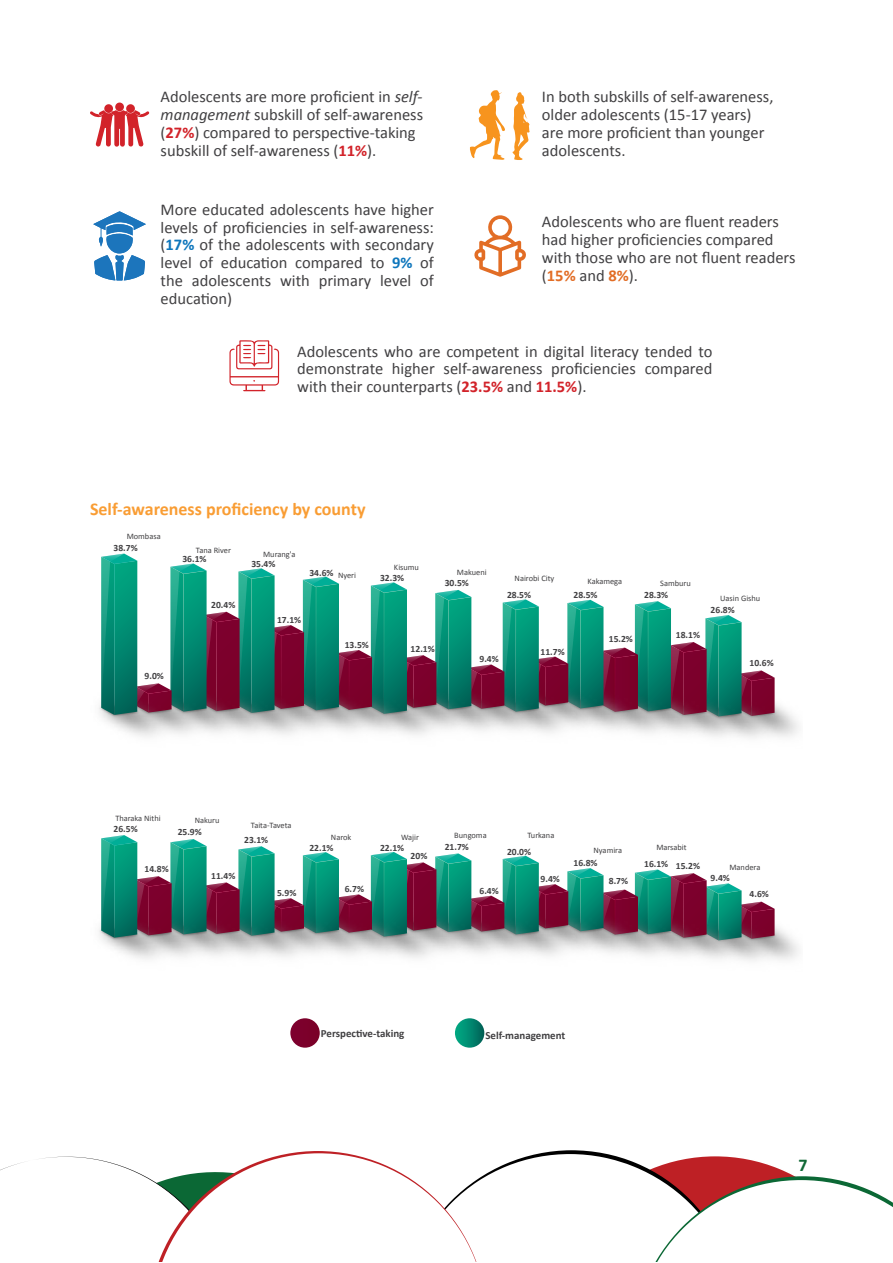
<style>
.page{position:relative;width:893px;height:1263px;background:#fff}
.page>*{position:absolute;margin:0;border:0;box-sizing:border-box;transform-origin:0 0}
.t1{font:700 18px "Calibri";color:#f99d34}
.t2{font:700 18px "Calibri";color:#106835}
.t3{font:16.5px/17.9px "Calibri";color:#414042}
.t4{font:700 10.95px "Calibri";color:#414042}
.t5{font:700 9.6px "Calibri";color:#414042}
.t6{font:8.4px "Calibri";color:#414042}
.s1{font-style:italic}
.s2{font-weight:700;color:#d2232a}
.s3{font-weight:700;color:#0e76bc}
.s4{font-weight:700;color:#e26d25}
</style>
<div class="page">
<svg style="left:0;top:1150px;width:893px;height:111px"></svg>
<svg style="left:290px;top:1018px;width:30px;height:30px"></svg>
<svg style="left:455px;top:1018px;width:29px;height:30px"></svg>
<svg style="left:101px;top:554px;width:674px;height:162px"></svg>
<svg style="left:101px;top:835px;width:674px;height:105px"></svg>
<svg style="left:90px;top:110px;width:59px;height:37px"></svg>
<div style="left:115px;top:103px;width:9px;height:8px;background:#d2232a;border-radius:50%"></div>
<div style="left:126px;top:104px;width:9px;height:9px;background:#d2232a;border-radius:50%"></div>
<div style="left:104px;top:104px;width:9px;height:9px;background:#d2232a;border-radius:50%"></div>
<svg style="left:470px;top:90px;width:35px;height:70px"></svg>
<svg style="left:512px;top:92px;width:18px;height:68px"></svg>
<svg style="left:93px;top:211px;width:53px;height:70px"></svg>
<svg style="left:474px;top:215px;width:52px;height:62px"></svg>
<svg style="left:229px;top:340px;width:50px;height:51px"></svg>
<p class="t3" style="left:161px;top:88px;width:264px">Adolescents are more proficient in <span class="s1">self&shy;management</span> subskill of self-awareness (<span class="s2">27%</span>) compared to perspective-taking subskill of self-awareness (<span class="s2">11%</span>).</p>
<p class="t3" style="left:542px;top:88px;width:233px">In both subskills of self-awareness, older adolescents (15-17 years) are more proficient than younger adolescents.</p>
<p class="t3" style="left:161px;top:201px;width:275px;text-align:justify">More educated adolescents have higher levels of proficiencies in self-awareness: (<span class="s3">17%</span> of the adolescents with secondary level of education compared to <span class="s3">9%</span> of the adolescents with primary level of education)</p>
<p class="t3" style="left:542px;top:213px;width:255px">Adolescents who are fluent readers had higher proficiencies compared with those who are not fluent readers (<span class="s4">15%</span> and <span class="s4">8%</span>).</p>
<p class="t3" style="left:297px;top:342px;width:417px;text-align:justify">Adolescents who are competent in digital literacy tended to demonstrate higher self-awareness proficiencies compared with their counterparts (<span class="s2">23.5%</span> and <span class="s2">11.5%</span>).</p>
<p class="t1" style="left:90px;top:497px;width:277px">Self-awareness proficiency by county</p>
<p class="t6" style="left:127px;top:531px;width:36px">Mombasa</p>
<p class="t5" style="left:114px;top:542px;width:26px">38.7%</p>
<p class="t5" style="left:145px;top:670px;width:21px">9.0%</p>
<p class="t6" style="left:196px;top:544px;width:37px">Tana River</p>
<p class="t5" style="left:182px;top:553px;width:26px">36.1%</p>
<p class="t5" style="left:211px;top:599px;width:26px">20.4%</p>
<p class="t6" style="left:263px;top:549px;width:34px">Murang'a</p>
<p class="t5" style="left:251px;top:558px;width:26px">35.4%</p>
<p class="t5" style="left:309px;top:566px;width:48px">34.6% <sub>Nyeri</sub></p>
<p class="t5" style="left:277px;top:613px;width:26px">17.1%</p>
<p class="t5" style="left:345px;top:639px;width:26px">13.5%</p>
<p class="t6" style="left:394px;top:562px;width:27px">Kisumu</p>
<p class="t5" style="left:380px;top:572px;width:26px">32.3%</p>
<p class="t5" style="left:411px;top:643px;width:26px">12.1%</p>
<p class="t6" style="left:457px;top:567px;width:31px">Makueni</p>
<p class="t5" style="left:445px;top:577px;width:26px">30.5%</p>
<p class="t6" style="left:515px;top:573px;width:41px">Nairobi City</p>
<p class="t5" style="left:507px;top:589px;width:26px">28.5%</p>
<p class="t5" style="left:479px;top:653px;width:21px">9.4%</p>
<p class="t5" style="left:541px;top:645px;width:26px">11.7%</p>
<p class="t6" style="left:587px;top:576px;width:36px">Kakamega</p>
<p class="t5" style="left:573px;top:588px;width:26px">28.5%</p>
<p class="t5" style="left:609px;top:633px;width:26px">15.2%</p>
<p class="t6" style="left:660px;top:578px;width:32px">Samburu</p>
<p class="t5" style="left:644px;top:589px;width:26px">28.3%</p>
<p class="t5" style="left:676px;top:628px;width:26px">18.1%</p>
<p class="t6" style="left:720px;top:593px;width:42px">Uasin Gishu</p>
<p class="t5" style="left:711px;top:603px;width:26px">26.8%</p>
<p class="t5" style="left:750px;top:657px;width:26px">10.6%</p>
<p class="t6" style="left:115px;top:812px;width:47px">Tharaka Nithi</p>
<p class="t5" style="left:114px;top:823px;width:26px">26.5%</p>
<p class="t5" style="left:145px;top:862px;width:26px">14.8%</p>
<p class="t6" style="left:195px;top:815px;width:26px">Nakuru</p>
<p class="t5" style="left:178px;top:826px;width:26px">25.9%</p>
<p class="t5" style="left:211px;top:870px;width:26px">11.4%</p>
<p class="t6" style="left:251px;top:820px;width:42px">Taita-Taveta</p>
<p class="t5" style="left:244px;top:834px;width:26px">23.1%</p>
<p class="t5" style="left:277px;top:887px;width:21px">5.9%</p>
<p class="t6" style="left:331px;top:832px;width:22px">Narok</p>
<p class="t5" style="left:309px;top:842px;width:26px">22.1%</p>
<p class="t5" style="left:345px;top:883px;width:21px">6.7%</p>
<p class="t6" style="left:401px;top:831px;width:20px">Wajir</p>
<p class="t5" style="left:380px;top:842px;width:26px">22.1%</p>
<p class="t5" style="left:411px;top:850px;width:18px">20%</p>
<p class="t6" style="left:454px;top:830px;width:34px">Bungoma</p>
<p class="t5" style="left:445px;top:840px;width:26px">21.7%</p>
<p class="t5" style="left:479px;top:884px;width:21px">6.4%</p>
<p class="t6" style="left:527px;top:830px;width:28px">Turkana</p>
<p class="t5" style="left:507px;top:845px;width:26px">20.0%</p>
<p class="t5" style="left:541px;top:873px;width:21px">9.4%</p>
<p class="t6" style="left:594px;top:844px;width:30px">Nyamira</p>
<p class="t5" style="left:573px;top:857px;width:26px">16.8%</p>
<p class="t5" style="left:609px;top:875px;width:21px">8.7%</p>
<p class="t6" style="left:656px;top:842px;width:32px">Marsabit</p>
<p class="t5" style="left:644px;top:857px;width:26px">16.1%</p>
<p class="t5" style="left:676px;top:860px;width:26px">15.2%</p>
<p class="t6" style="left:729px;top:861px;width:32px">Mandera</p>
<p class="t5" style="left:711px;top:872px;width:21px">9.4%</p>
<p class="t5" style="left:750px;top:888px;width:21px">4.6%</p>
<p class="t4" style="left:321px;top:1026px;width:85px">Perspective-taking</p>
<p class="t4" style="left:485px;top:1028px;width:81px">Self-management</p>
<p class="t2" style="left:798px;top:1153px;width:11px">7</p>
</div>
